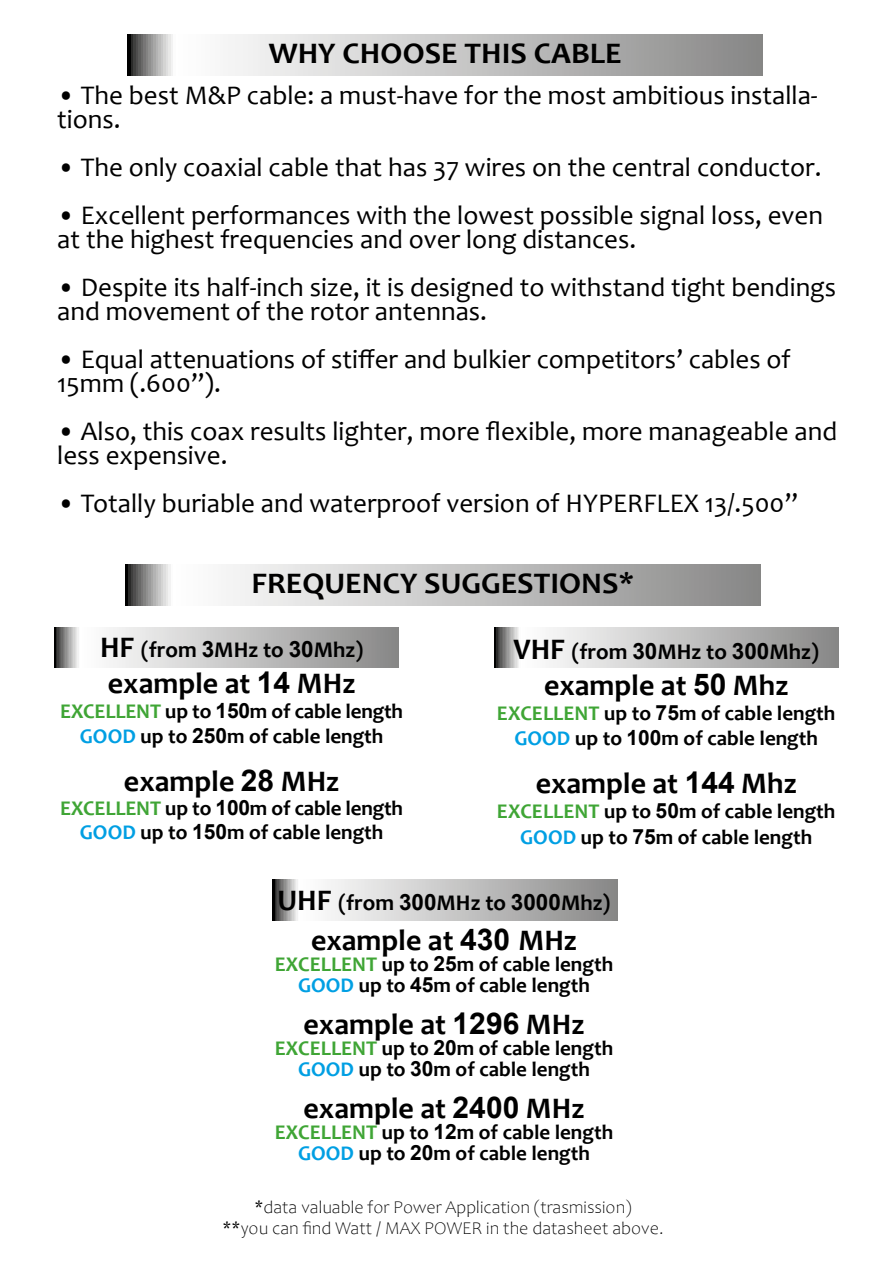
<style>
.page{position:relative;width:893px;height:1263px;background:#fff}
.page>*{position:absolute;margin:0;border:0;box-sizing:border-box;transform-origin:0 0}
.t1{font:700 30px "Candara";color:#000}
.t2{font:700 30px "Candara";color:#000;scale:1.05 1}
.t3{font:27px/24px "Candara";color:#000}
.t4{font:700 22.5px "Candara";color:#000}
.t5{font:700 21px/25.2px "Candara";color:#000;text-align:center}
.t6{font:300 18px/21.6px "Candara";color:#000;text-align:center}
.s1{font-size:30px}
.s2{font-family:"Arial"}
.s3{color:#3fa535}
.s4{color:#009fe3}
</style>
<div class="page">
<svg style="left:128px;top:35px;width:635px;height:41px;background:#c0c0c0"></svg>
<svg style="left:54px;top:627px;width:344px;height:41px;background:#c0c0c0"></svg>
<svg style="left:125px;top:564px;width:635px;height:41px;background:#c0c0c0"></svg>
<svg style="left:495px;top:627px;width:344px;height:41px;background:#c1c0c0"></svg>
<svg style="left:273px;top:880px;width:344px;height:40px;background:#c0c0c0"></svg>
<p class="t2" style="left:269px;top:34px;width:338px">WHY CHOOSE THIS CABLE</p>
<p class="t3" style="left:57px;top:83px;width:762px">• The best M&amp;P cable: a must-have for the most ambitious installa&shy;tions.</p>
<p class="t3" style="left:57px;top:155px;width:766px">• The only coaxial cable that has 37 wires on the central conductor.</p>
<p class="t3" style="left:57px;top:203px;width:767px">• Excellent performances with the lowest possible signal loss, even at the highest frequencies and over long distances.</p>
<p class="t3" style="left:57px;top:275px;width:780px">• Despite its half-inch size, it is designed to withstand tight bendings and movement of the rotor antennas.</p>
<p class="t3" style="left:57px;top:347px;width:735px">• Equal attenuations of stiffer and bulkier competitors’ cables of<br>15mm (.600”).</p>
<p class="t3" style="left:57px;top:419px;width:781px">• Also, this coax results lighter, more flexible, more manageable and less expensive.</p>
<p class="t3" style="left:57px;top:491px;width:742px">• Totally buriable and waterproof version of HYPERFLEX 13/.500”</p>
<p class="t2" style="left:252px;top:564px;width:366px">FREQUENCY SUGGESTIONS*</p>
<p class="t4" style="left:100px;top:635px;width:265px"><span class="s1">HF</span> (from <span class="s2">3</span>MHz to <span class="s2">30</span>Mhz)</p>
<p class="t1" style="left:108px;top:664px;width:249px">example at <span class="s2">14</span> MHz</p>
<p class="t5" style="left:60px;top:698px;width:344px"><span class="s3">EXCELLENT</span> up to <span class="s2">150</span>m of cable length<br><span class="s4">GOOD</span> up to <span class="s2">250</span>m of cable length</p>
<p class="t1" style="left:124px;top:763px;width:217px">example <span class="s2">28</span> MHz</p>
<p class="t5" style="left:60px;top:796px;width:344px;line-height:24px"><span class="s3">EXCELLENT</span> up to <span class="s2">100</span>m of cable length<br><span class="s4">GOOD</span> up to <span class="s2">150</span>m of cable length</p>
<p class="t4" style="left:513px;top:638px;width:307px"><span class="s1">VHF</span> (from <span class="s2">30</span>MHz to <span class="s2">300</span>Mhz)</p>
<p class="t1" style="left:544px;top:666px;width:246px">example at <span class="s2">50</span> Mhz</p>
<p class="t5" style="left:497px;top:700px;width:340px"><span class="s3">EXCELLENT</span> up to <span class="s2">75</span>m of cable length<br><span class="s4">GOOD</span> up to <span class="s2">100</span>m of cable length</p>
<p class="t1" style="left:536px;top:765px;width:263px">example at <span class="s2">144</span> Mhz</p>
<p class="t5" style="left:497px;top:799px;width:340px"><span class="s3">EXCELLENT</span> up to <span class="s2">50</span>m of cable length<br><span class="s4">GOOD</span> up to <span class="s2">75</span>m of cable length</p>
<p class="t4" style="left:277px;top:888px;width:335px"><span class="s1">UHF</span> (from <span class="s2">300</span>MHz to <span class="s2">3000</span>Mhz)</p>
<p class="t1" style="left:311px;top:922px;width:267px">example at <span class="s2">430</span> MHz</p>
<p class="t5" style="left:275px;top:954px;width:340px;line-height:21px"><span class="s3">EXCELLENT</span> up to <span class="s2">25</span>m of cable length<br><span class="s4">GOOD</span> up to <span class="s2">45</span>m of cable length</p>
<p class="t1" style="left:304px;top:1006px;width:282px">example at <span class="s2">1296</span> MHz</p>
<p class="t5" style="left:275px;top:1038px;width:340px;line-height:21px"><span class="s3">EXCELLENT</span> up to <span class="s2">20</span>m of cable length<br><span class="s4">GOOD</span> up to <span class="s2">30</span>m of cable length</p>
<p class="t1" style="left:304px;top:1090px;width:282px">example at <span class="s2">2400</span> MHz</p>
<p class="t5" style="left:275px;top:1122px;width:340px;line-height:21px"><span class="s3">EXCELLENT</span> up to <span class="s2">12</span>m of cable length<br><span class="s4">GOOD</span> up to <span class="s2">20</span>m of cable length</p>
<p class="t6" style="left:223px;top:1196px;width:443px">*data valuable for Power Application (trasmission)<br>**you can find Watt / MAX POWER in the datasheet above.</p>
</div>
